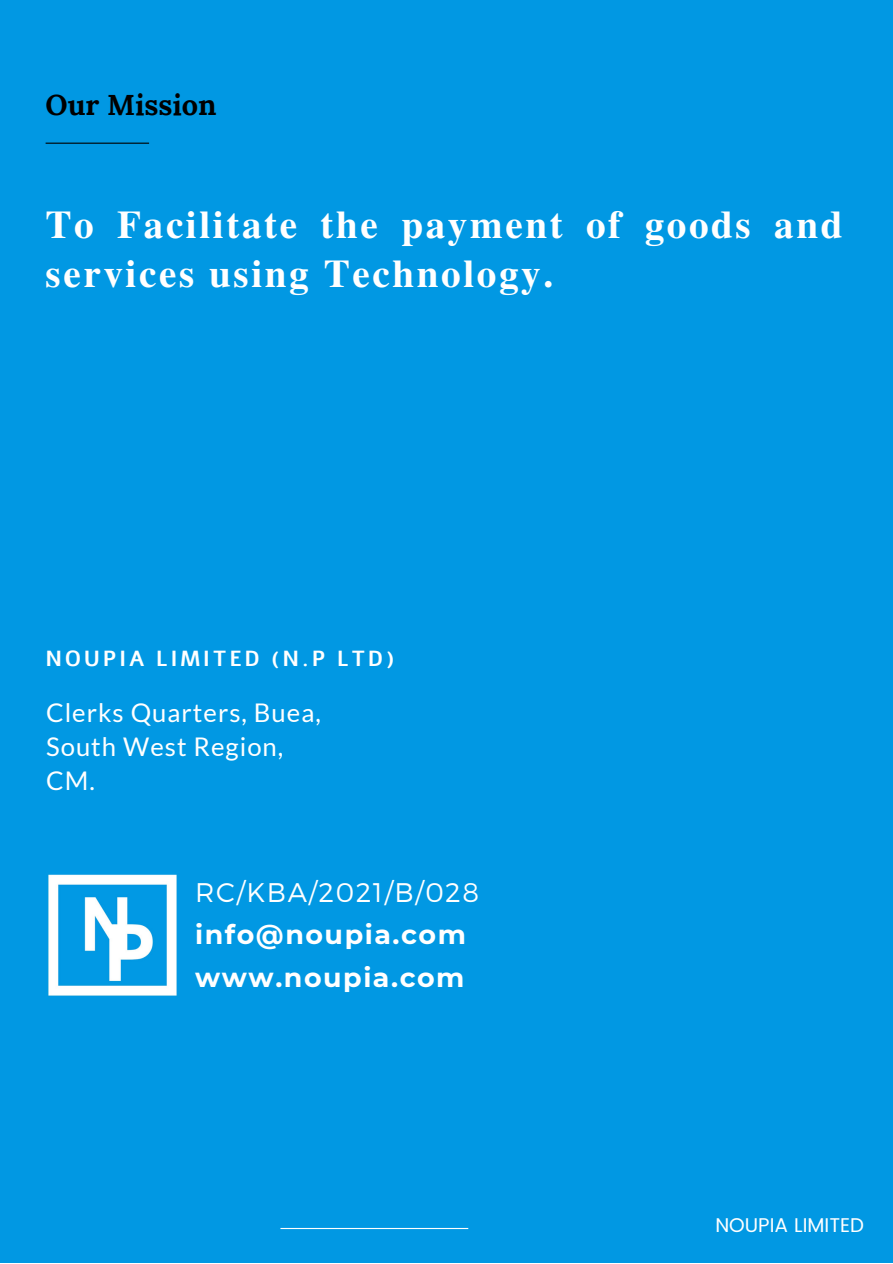
<style>
.page{position:relative;width:893px;height:1264px;background:#fff}
.page>*{position:absolute;margin:0;border:0;box-sizing:border-box;transform-origin:0 0}
.t1{font:700 39.15px/49.5px "Te X Gyre Termes";letter-spacing:.065em;color:#fff}
.t2{font:700 28.8px "Lora";color:#000}
.t3{font:700 26.85px/43.2px "Montserrat";letter-spacing:.055em;color:#fff}
.t4{font:300 26.85px "Montserrat";letter-spacing:.055em;color:#fff}
.t5{font:25.65px/33.8px "Lato";letter-spacing:.04em;color:#fff}
.t6{font:700 21.75px "Alef";letter-spacing:.12em;color:#fff}
.t7{font:19.95px "Poppins";color:#fff}
</style>
<div class="page">
<div style="left:0;top:0;width:892px;height:1262px;background:#0198e3"></div>
<hr style="left:280px;top:1227px;width:188px;height:1px;background:#fff">
<hr style="left:46px;top:143px;width:103px;height:1px;background:#000">
<img style="left:48px;top:874px;width:129px;height:122px">
<p class="t2" style="left:46px;top:86px;width:172px">Our Mission</p>
<p class="t1" style="left:46px;top:198px;width:798px">To Facilitate the payment of goods and services using Technology.</p>
<p class="t6" style="left:46px;top:643px;width:350px">NOUPIA LIMITED (N.P LTD)</p>
<p class="t5" style="left:46px;top:695px;width:276px">Clerks Quarters, Buea,<br>South West Region,<br>CM.</p>
<p class="t4" style="left:195px;top:874px;width:285px">RC/KBA/2021/B/028</p>
<p class="t3" style="left:195px;top:912px;width:272px">info@noupia.com www.noupia.com</p>
<p class="t7" style="left:715px;top:1213px;width:150px">NOUPIA LIMITED</p>
</div>
